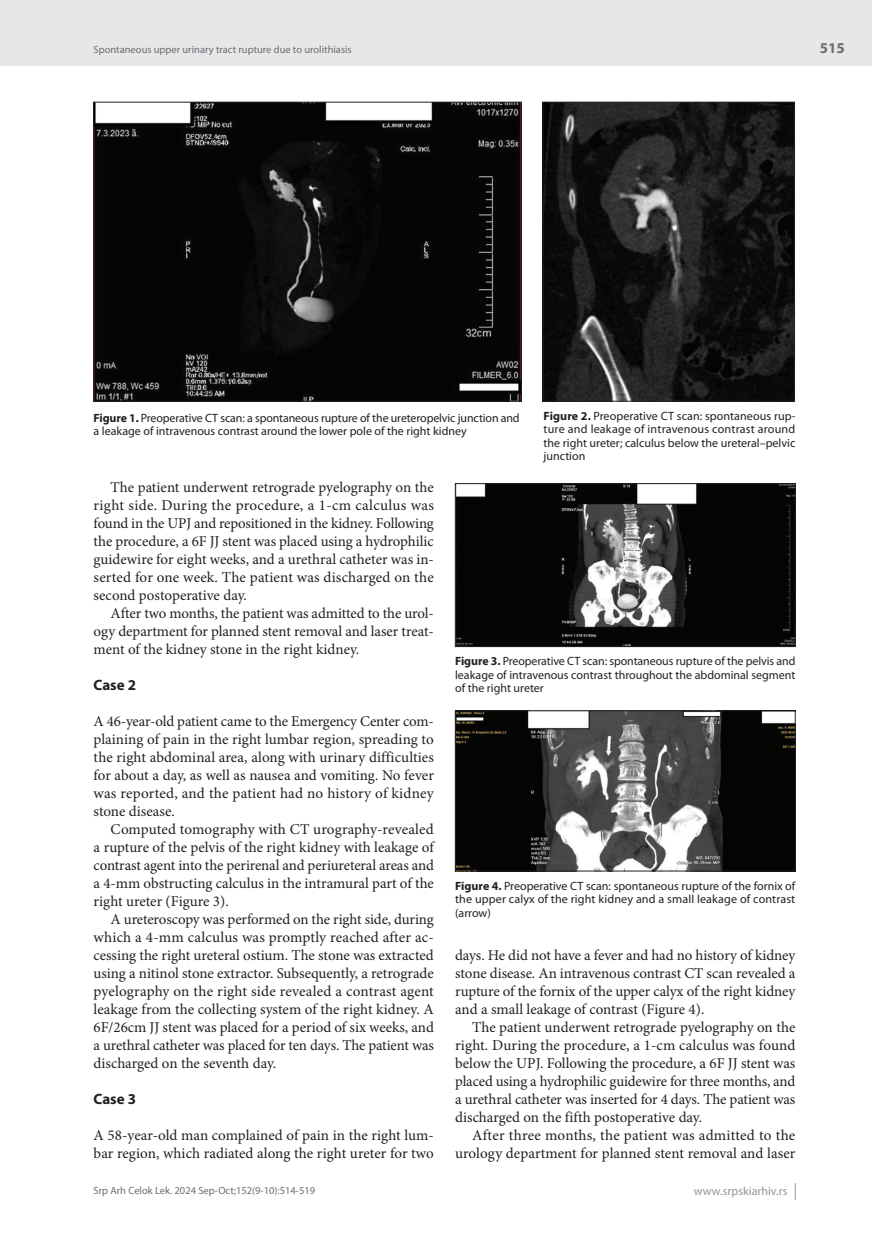
<style>
.page{position:relative;width:872px;height:1234px;background:#fff}
.page>*{position:absolute;margin:0;border:0;box-sizing:border-box;transform-origin:0 0}
.t1{font:15px/18px "Minion Pro";color:#231f20;text-align:justify}
.t2{font:700 15px "Myriad Pro";color:#231f20}
.t3{font:700 15px "Myriad Pro";color:#6c6d70}
.t4{font:12px/13.5px "Myriad Pro";color:#231f20;text-align:justify}
.t5{font:12px "Myriad Pro";color:#939598}
.t6{font:10.5px "Myriad Pro";color:#6c6d70}
.s1{font-weight:700}
</style>
<div class="page">
<div style="left:0;top:0;width:872px;height:66px;background:#e6e7e9"></div>
<svg style="left:795px;top:1183px;width:1px;height:16px"></svg>
<img style="left:96px;top:104px;width:423px;height:295px">
<div style="left:94px;top:102px;width:427px;height:299px;border:1px solid #231f20"></div>
<img style="left:545px;top:104px;width:247px;height:295px">
<div style="left:543px;top:102px;width:251px;height:299px;border:1px solid #231f20"></div>
<img style="left:457px;top:485px;width:336px;height:159px">
<div style="left:455px;top:483px;width:340px;height:163px;border:1px solid #231f20"></div>
<img style="left:457px;top:712px;width:336px;height:157px">
<div style="left:455px;top:710px;width:340px;height:161px;border:1px solid #231f20"></div>
<p class="t6" style="left:94px;top:43px;width:260px">Spontaneous upper urinary tract rupture due to urolithiasis</p>
<p class="t3" style="left:820px;top:38px;width:26px">515</p>
<p class="t4" style="left:94px;top:410px;width:427px"><span class="s1">Figure 1.</span> Preoperative CT scan: a spontaneous rupture of the ureteropelvic junction and a leakage of intravenous contrast around the lower pole of the right kidney</p>
<p class="t4" style="left:543px;top:408px;width:253px"><span class="s1">Figure 2.</span> Preoperative CT scan: spontaneous rup&shy;ture and leakage of intravenous contrast around the right ureter; calculus below the ureteral–pelvic junction</p>
<p class="t1" style="left:94px;top:478px;width:342px;text-indent:17px">The patient underwent retrograde pyelography on the right side. During the procedure, a 1-cm calculus was found in the UPJ and repositioned in the kidney. Following the procedure, a 6F JJ stent was placed using a hydrophilic guidewire for eight weeks, and a urethral catheter was in&shy;serted for one week. The patient was discharged on the second postoperative day.</p>
<p class="t1" style="left:94px;top:604px;width:342px;text-indent:17px">After two months, the patient was admitted to the urol&shy;ogy department for planned stent removal and laser treat&shy;ment of the kidney stone in the right kidney.</p>
<p class="t2" style="left:94px;top:675px;width:44px">Case 2</p>
<p class="t1" style="left:94px;top:712px;width:342px">A 46-year-old patient came to the Emergency Center com&shy;plaining of pain in the right lumbar region, spreading to the right abdominal area, along with urinary difficulties for about a day, as well as nausea and vomiting. No fever was reported, and the patient had no history of kidney stone disease.</p>
<p class="t1" style="left:94px;top:820px;width:342px;text-indent:17px">Computed tomography with CT urography-revealed a rupture of the pelvis of the right kidney with leakage of contrast agent into the perirenal and periureteral areas and a 4-mm obstructing calculus in the intramural part of the right ureter (Figure 3).</p>
<p class="t1" style="left:94px;top:910px;width:342px;text-indent:17px">A ureteroscopy was performed on the right side, during which a 4-mm calculus was promptly reached after ac&shy;cessing the right ureteral ostium. The stone was extracted using a nitinol stone extractor. Subsequently, a retrograde pyelography on the right side revealed a contrast agent leakage from the collecting system of the right kidney. A 6F/26cm JJ stent was placed for a period of six weeks, and a urethral catheter was placed for ten days. The patient was discharged on the seventh day.</p>
<p class="t2" style="left:94px;top:1089px;width:44px">Case 3</p>
<p class="t1" style="left:94px;top:1126px;width:342px">A 58-year-old man complained of pain in the right lum&shy;bar region, which radiated along the right ureter for two</p>
<p class="t4" style="left:455px;top:654px;width:342px"><span class="s1">Figure 3.</span> Preoperative CT scan: spontaneous rupture of the pelvis and leakage of intravenous contrast throughout the abdominal segment of the right ureter</p>
<p class="t4" style="left:455px;top:878px;width:342px"><span class="s1">Figure 4.</span> Preoperative CT scan: spontaneous rupture of the fornix of the upper calyx of the right kidney and a small leakage of contrast (arrow)</p>
<p class="t1" style="left:455px;top:946px;width:342px">days. He did not have a fever and had no history of kidney stone disease. An intravenous contrast CT scan revealed a rupture of the fornix of the upper calyx of the right kidney and a small leakage of contrast (Figure 4).</p>
<p class="t1" style="left:455px;top:1018px;width:342px;text-indent:17px">The patient underwent retrograde pyelography on the right. During the procedure, a 1-cm calculus was found below the UPJ. Following the procedure, a 6F JJ stent was placed using a hydrophilic guidewire for three months, and a urethral catheter was inserted for 4 days. The patient was discharged on the fifth postoperative day.</p>
<p class="t1" style="left:455px;top:1126px;width:342px;text-align:right">After three months, the patient was admitted to the urology department for planned stent removal and laser</p>
<p class="t6" style="left:94px;top:1184px;width:223px">Srp Arh Celok Lek. 2024 Sep-Oct;152(9-10):514-519</p>
<p class="t5" style="left:694px;top:1183px;width:95px">www.srpskiarhiv.rs</p>
</div>
